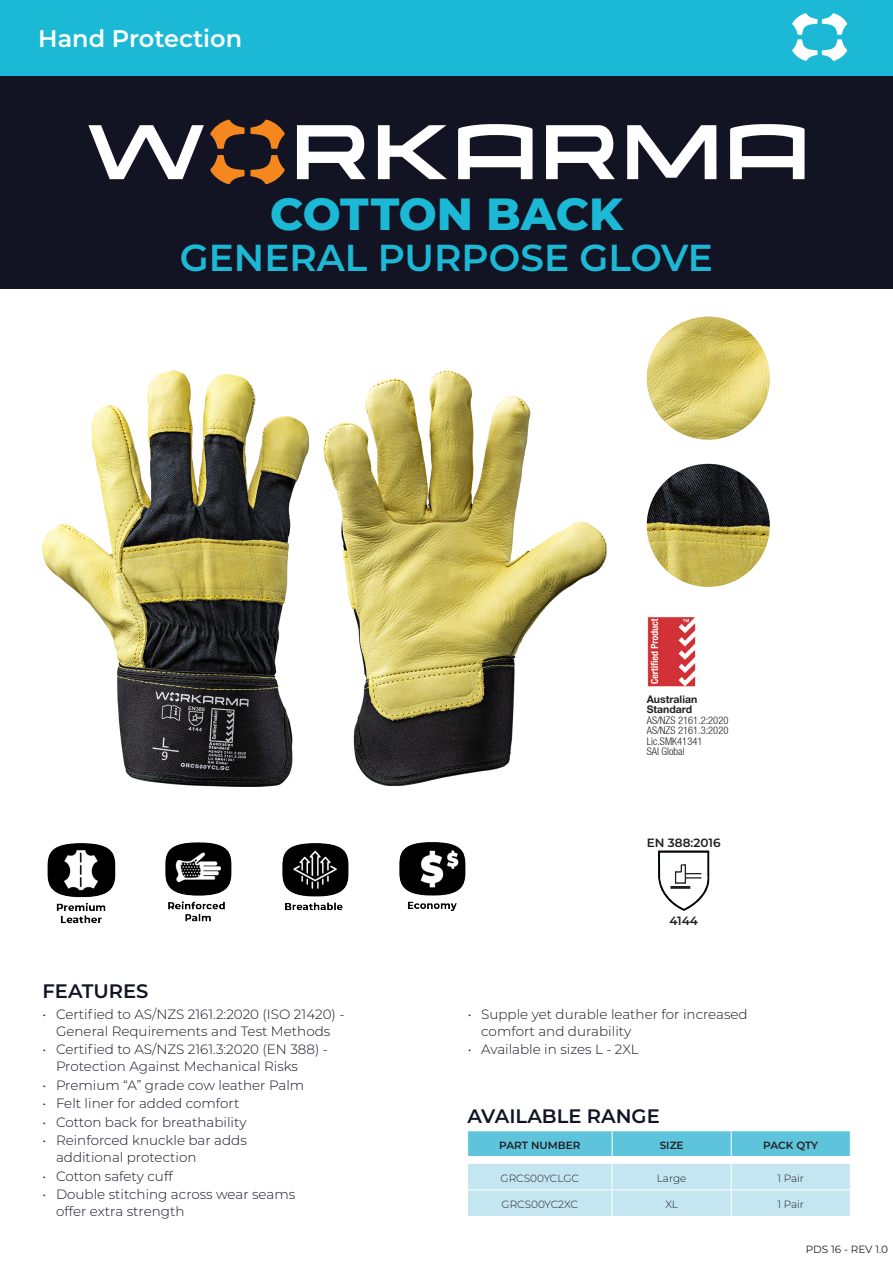
<style>
.page{position:relative;width:893px;height:1263px;background:#fff}
.page>*{position:absolute;margin:0;border:0;box-sizing:border-box;transform-origin:0 0}
.Product_Name{font:800 45px "Montserrat";letter-spacing:-.005em;color:#1cb9d6}
.t1{font:600 37.5px "Montserrat";color:#1cb9d6}
.t2{font:600 24px "Montserrat";color:#fff}
.Headings{font:600 19.5px "Montserrat";color:#121424}
.t3{font:300 13.5px/16.5px "Montserrat";color:#121424}
.t4{font:600 12px "Montserrat";color:#231f20}
.t5{font:300 condensed 10.5px "Helvetica Neue LT";color:#231f20}
.t6{font:300 10.5px "Montserrat";color:#231f20}
.t7{font:600 10.5px "Montserrat";color:#231f20}
.t8{font:700 10.5px "Helvetica Neue";color:#231f20}
.t9{font:10.5px "Montserrat";color:#231f20}
</style>
<div class="page">
<div style="left:0;top:0;width:893px;height:77px;background:#1cb9d6;border:2px solid #1cb9d6"></div>
<svg style="left:792px;top:13px;width:55px;height:48px"></svg>
<div style="left:0;top:77px;width:893px;height:212px;background:#121424"></div>
<svg style="left:88px;top:125px;width:116px;height:54px"></svg>
<svg style="left:297px;top:125px;width:69px;height:54px"></svg>
<svg style="left:378px;top:125px;width:69px;height:54px"></svg>
<svg style="left:546px;top:125px;width:69px;height:54px"></svg>
<svg style="left:627px;top:125px;width:89px;height:54px"></svg>
<svg style="left:458px;top:124px;width:75px;height:55px"></svg>
<svg style="left:730px;top:124px;width:75px;height:55px"></svg>
<svg style="left:210px;top:120px;width:75px;height:29px"></svg>
<svg style="left:210px;top:155px;width:75px;height:29px"></svg>
<img style="left:43px;top:371px;width:563px;height:416px">
<img style="left:647px;top:464px;width:123px;height:123px;border-radius:61px">
<img style="left:647px;top:317px;width:123px;height:123px;border-radius:61px">
<div style="left:468px;top:1163px;width:382px;height:53px;background:#c4e6f1"></div>
<svg style="left:467px;top:1131px;width:384px;height:26px;background:#67c7de"></svg>
<img style="left:47px;top:843px;width:69px;height:81px">
<img style="left:165px;top:843px;width:67px;height:79px">
<img style="left:282px;top:843px;width:67px;height:68px">
<img style="left:399px;top:843px;width:67px;height:68px">
<img style="left:658px;top:850px;width:52px;height:61px">
<img style="left:647px;top:617px;width:49px;height:70px">
<h3 class="t2" style="left:38px;top:21px;width:205px">Hand Protection</h3>
<p class="Product_Name" style="left:270px;top:181px;width:354px">COTTON BACK</p>
<p class="t1" style="left:180px;top:231px;width:535px">GENERAL PURPOSE GLOVE</p>
<p class="t8" style="left:647px;top:692px;width:52px">Australian</p>
<p class="t8" style="left:647px;top:703px;width:47px">Standard</p>
<p class="t5" style="left:647px;top:714px;width:83px">AS/NZS 2161.2:2020</p>
<p class="t5" style="left:647px;top:724px;width:83px">AS/NZS 2161.3:2020</p>
<p class="t5" style="left:647px;top:735px;width:57px">Lic.SMK41341</p>
<p class="t5" style="left:647px;top:745px;width:39px">SAI Global</p>
<p class="t4" style="left:647px;top:834px;width:75px">EN 388:2016</p>
<p class="Headings" style="left:43px;top:977px;width:107px">FEATURES</p>
<p class="t3" style="left:43px;top:1006px;width:303px;text-align:center">• Certified to AS/NZS 2161.2:2020 (ISO 21420) -<br>General Requirements and Test Methods</p>
<p class="t3" style="left:56px;top:1041px;width:273px;text-indent:-14px">• Certified to AS/NZS 2161.3:2020 (EN 388) -<br>Protection Against Mechanical Risks</p>
<p class="t3" style="left:43px;top:1076px;width:263px">• Premium “A” grade cow leather Palm</p>
<p class="t3" style="left:43px;top:1095px;width:198px">• Felt liner for added comfort</p>
<p class="t3" style="left:43px;top:1113px;width:205px">• Cotton back for breathability</p>
<p class="t3" style="left:56px;top:1132px;width:192px;text-indent:-14px">• Reinforced knuckle bar adds additional protection</p>
<p class="t3" style="left:43px;top:1167px;width:132px">• Cotton safety cuff</p>
<p class="t3" style="left:56px;top:1186px;width:241px;text-indent:-14px">• Double stitching across wear seams offer extra strength</p>
<p class="t4" style="left:669px;top:912px;width:30px">4144</p>
<p class="t3" style="left:481px;top:1006px;width:268px;text-indent:-14px">• Supple yet durable leather for increased comfort and durability</p>
<p class="t3" style="left:468px;top:1041px;width:173px">• Available in sizes L - 2XL</p>
<p class="Headings" style="left:467px;top:1102px;width:194px">AVAILABLE RANGE</p>
<p class="t7" style="left:499px;top:1138px;width:83px">PART NUMBER</p>
<p class="t7" style="left:660px;top:1138px;width:25px">SIZE</p>
<p class="t7" style="left:763px;top:1138px;width:56px">PACK QTY</p>
<p class="t6" style="left:501px;top:1171px;width:80px">GRCS00YCLGC</p>
<p class="t6" style="left:657px;top:1171px;width:31px">Large</p>
<p class="t6" style="left:777px;top:1171px;width:28px">1 Pair</p>
<p class="t6" style="left:502px;top:1197px;width:78px">GRCS00YC2XC</p>
<p class="t6" style="left:665px;top:1197px;width:14px">XL</p>
<p class="t6" style="left:777px;top:1197px;width:28px">1 Pair</p>
<p class="t9" style="left:806px;top:1242px;width:84px">PDS 16 - REV 1.0</p>
</div>
